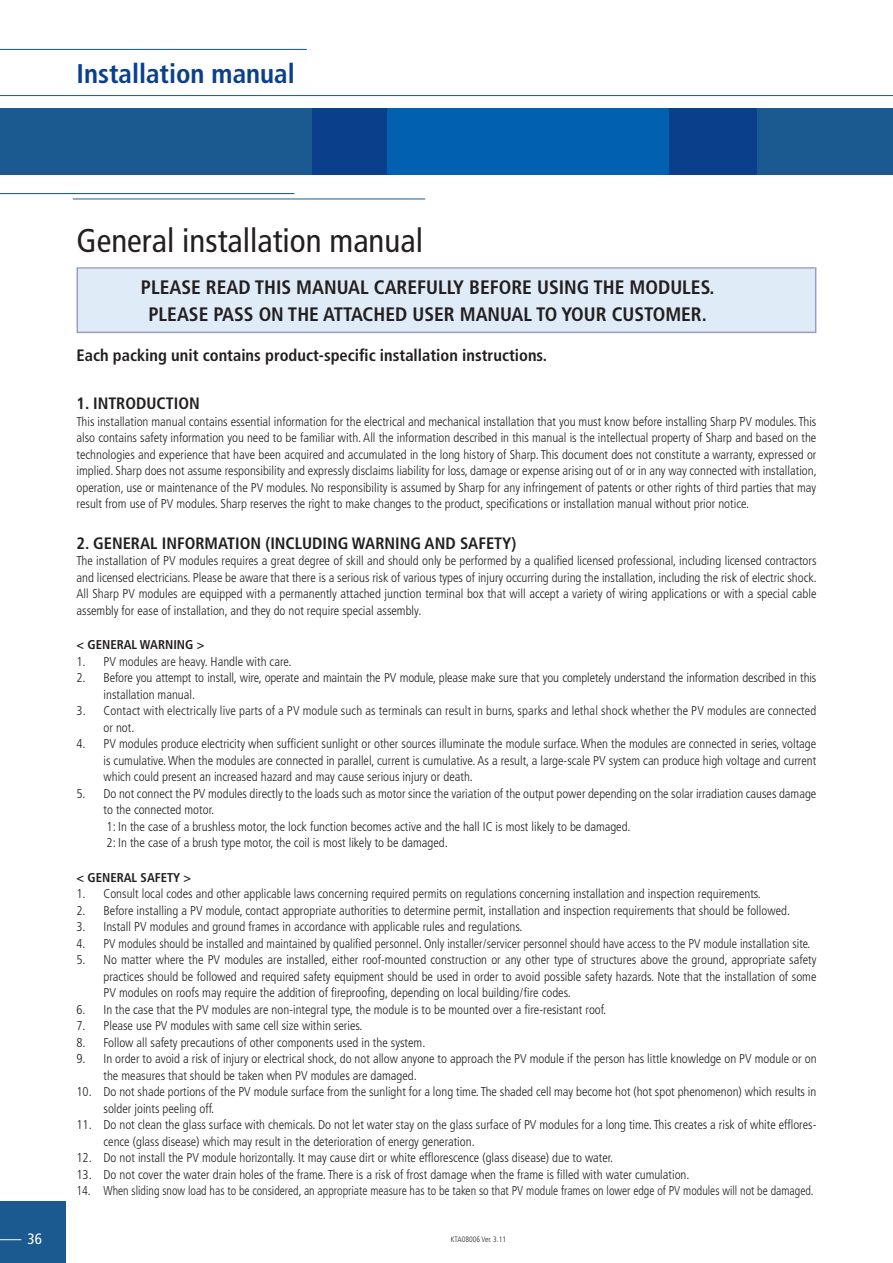
<style>
.page{position:relative;width:893px;height:1263px;background:#fff}
.page>*{position:absolute;margin:0;border:0;box-sizing:border-box;transform-origin:0 0}
.t1{font:condensed 33px "Frutiger";color:#231f20}
.t2{font:700 condensed 27px "Frutiger";color:#0a3f8c}
.t3{font:700 condensed 19.5px/27px "Frutiger";color:#231f20;text-align:center}
.t4{font:700 condensed 16.5px "Frutiger";color:#231f20}
.t5{font:condensed 15px "Frutiger";color:#fff}
.t6{font:300 condensed 12.75px/16.5px "Frutiger";color:#231f20}
.t7{font:300 condensed 12.75px "Frutiger";color:#231f20;scale:.93 1}
.t8{font:700 condensed 12.75px "Frutiger";color:#231f20}
.t9{font:300 condensed 7.8px "Frutiger";color:#231f20}
</style>
<div class="page">
<div style="left:264px;top:108px;width:125px;height:67px;background:#0a3f8c"></div>
<div style="left:387px;top:108px;width:329px;height:67px;background:#0161b0"></div>
<div style="left:740px;top:108px;width:153px;height:67px;background:#1b5a90"></div>
<div style="left:669px;top:108px;width:87px;height:67px;background:#0a3f8c"></div>
<div style="left:0;top:108px;width:311px;height:67px;background:#1b5a90"></div>
<div style="left:77px;top:267px;width:739px;height:66px;background:#dfecf7"></div>
<hr style="left:73px;top:199px;width:352px;height:1px;background:#1b5a90">
<hr style="left:0;top:193px;width:294px;height:1px;background:#1b5a90">
<hr style="left:0;top:95px;width:893px;height:1px;background:#1b5a90">
<hr style="left:0;top:49px;width:307px;height:1px;background:#1b5a90">
<div style="left:0;top:1201px;width:66px;height:62px;background:#1b5a90"></div>
<svg style="left:0;top:1239px;width:21px;height:1px"></svg>
<h2 class="t2" style="left:77px;top:58px;width:220px">INSTALLATION MANUAL</h2>
<p class="t5" style="left:28px;top:1230px;width:16px">36</p>
<h1 class="t1" style="left:77px;top:222px;width:348px">General installation manual</h1>
<h3 class="t3" style="left:141px;top:274px;width:575px">PLEASE READ THIS MANUAL CAREFULLY BEFORE USING THE MODULES.<br>PLEASE PASS ON THE ATTACHED USER MANUAL TO YOUR CUSTOMER.</h3>
<p class="t4" style="left:77px;top:346px;width:472px">EACH PACKING UNIT CONTAINS PRODUCT-SPECIFIC INSTALLATION INSTRUCTIONS.</p>
<p class="t4" style="left:77px;top:394px;width:125px">1. INTRODUCTION</p>
<p class="t6" style="left:77px;top:413px;width:742px;text-align:justify">This installation manual contains essential information for the electrical and mechanical installation that you must know before installing Sharp PV modules. This also contains safety information you need to be familiar with. All the information described in this manual is the intellectual property of Sharp and based on the technologies and experience that have been acquired and accumulated in the long history of Sharp. This document does not constitute a warranty, expressed or implied. Sharp does not assume responsibility and expressly disclaims liability for loss, damage or expense arising out of or in any way connected with installation, operation, use or maintenance of the PV modules. No responsibility is assumed by Sharp for any infringement of patents or other rights of third parties that may result from use of PV modules. Sharp reserves the right to make changes to the product, specifications or installation manual without prior notice.</p>
<p class="t4" style="left:77px;top:533px;width:441px">2. GENERAL INFORMATION (INCLUDING WARNING AND SAFETY)</p>
<p class="t6" style="left:77px;top:553px;width:742px;text-align:justify">The installation of PV modules requires a great degree of skill and should only be performed by a qualified licensed professional, including licensed contractors and licensed electricians. Please be aware that there is a serious risk of various types of injury occurring during the installation, including the risk of electric shock.<br>All Sharp PV modules are equipped with a permanently attached junction terminal box that will accept a variety of wiring applications or with a special cable assembly for ease of installation, and they do not require special assembly.</p>
<p class="t8" style="left:77px;top:637px;width:129px">&lt; GENERAL WARNING &gt;</p>
<p class="t6" style="left:77px;top:653px;width:217px">1. PV modules are heavy. Handle with care.</p>
<p class="t6" style="left:104px;top:670px;width:714px;text-indent:-27px">2. Before you attempt to install, wire, operate and maintain the PV module, please make sure that you completely understand the information described in this installation manual.</p>
<p class="t6" style="left:104px;top:703px;width:714px;text-indent:-27px">3. Contact with electrically live parts of a PV module such as terminals can result in burns, sparks and lethal shock whether the PV modules are connected or not.</p>
<p class="t6" style="left:104px;top:736px;width:714px;text-align:justify;text-indent:-27px">4. PV modules produce electricity when sufficient sunlight or other sources illuminate the module surface. When the modules are connected in series, voltage is cumulative. When the modules are connected in parallel, current is cumulative. As a result, a large-scale PV system can produce high voltage and current which could present an increased hazard and may cause serious injury or death.</p>
<p class="t6" style="left:104px;top:785px;width:714px;text-indent:-27px">5. Do not connect the PV modules directly to the loads such as motor since the variation of the output power depending on the solar irradiation causes damage to the connected motor.<br>1: In the case of a brushless motor, the lock function becomes active and the hall IC is most likely to be damaged.<br>2: In the case of a brush type motor, the coil is most likely to be damaged.</p>
<p class="t8" style="left:77px;top:870px;width:116px">&lt; GENERAL SAFETY &gt;</p>
<p class="t6" style="left:77px;top:886px;width:686px">1. Consult local codes and other applicable laws concerning required permits on regulations concerning installation and inspection requirements.</p>
<p class="t6" style="left:77px;top:902px;width:715px">2. Before installing a PV module, contact appropriate authorities to determine permit, installation and inspection requirements that should be followed.</p>
<p class="t6" style="left:77px;top:919px;width:447px">3. Install PV modules and ground frames in accordance with applicable rules and regulations.</p>
<p class="t6" style="left:77px;top:935px;width:735px">4. PV modules should be installed and maintained by qualified personnel. Only installer / servicer personnel should have access to the PV module installation site.</p>
<p class="t6" style="left:104px;top:952px;width:714px;text-align:justify;text-indent:-27px">5. No matter where the PV modules are installed, either roof-mounted construction or any other type of structures above the ground, appropriate safety practices should be followed and required safety equipment should be used in order to avoid possible safety hazards. Note that the installation of some PV modules on roofs may require the addition of fireproofing, depending on local building / fire codes.</p>
<p class="t6" style="left:77px;top:1001px;width:531px">6. In the case that the PV modules are non-integral type, the module is to be mounted over a fire-resistant roof.</p>
<p class="t6" style="left:77px;top:1018px;width:287px">7. Please use PV modules with same cell size within series.</p>
<p class="t6" style="left:77px;top:1034px;width:350px">8. Follow all safety precautions of other components used in the system.</p>
<p class="t6" style="left:104px;top:1051px;width:714px;text-indent:-27px">9. In order to avoid a risk of injury or electrical shock, do not allow anyone to approach the PV module if the person has little knowledge on PV module or on the measures that should be taken when PV modules are damaged.</p>
<p class="t6" style="left:104px;top:1084px;width:714px;text-indent:-27px">10. Do not shade portions of the PV module surface from the sunlight for a long time. The shaded cell may become hot (hot spot phenomenon) which results in solder joints peeling off.</p>
<p class="t6" style="left:104px;top:1117px;width:714px;text-indent:-27px">11. Do not clean the glass surface with chemicals. Do not let water stay on the glass surface of PV modules for a long time. This creates a risk of white efflores&shy;cence (glass disease) which may result in the deterioration of energy generation.</p>
<p class="t6" style="left:77px;top:1150px;width:538px">12. Do not install the PV module horizontally. It may cause dirt or white efflorescence (glass disease) due to water.</p>
<p class="t6" style="left:77px;top:1166px;width:615px">13. Do not cover the water drain holes of the frame. There is a risk of frost damage when the frame is filled with water cumulation.</p>
<p class="t7" style="left:77px;top:1183px;width:794px">14. When sliding snow load has to be considered, an appropriate measure has to be taken so that PV module frames on lower edge of PV modules will not be damaged.</p>
<p class="t9" style="left:451px;top:1235px;width:57px">KTA08006 Ver. 3.11</p>
</div>
